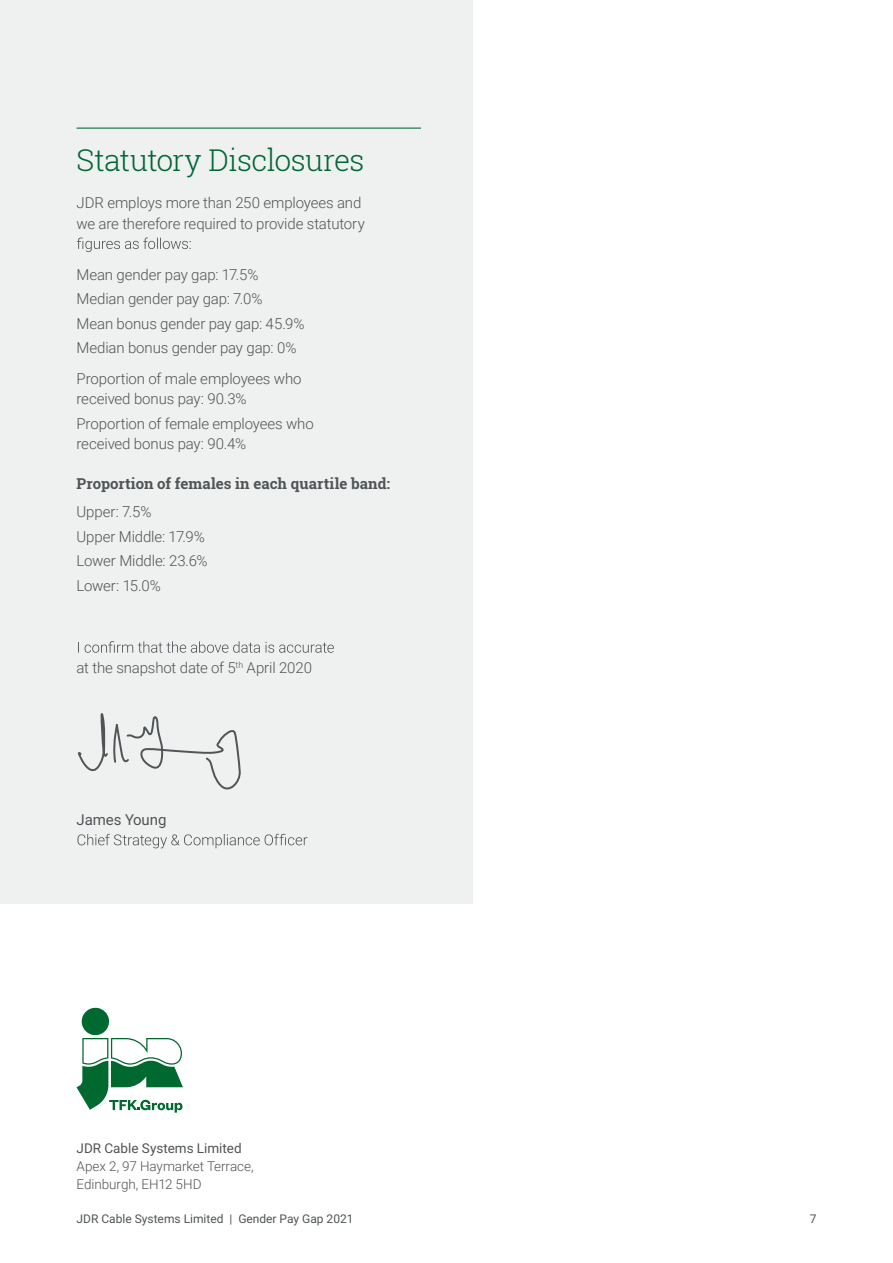
<style>
.page{position:relative;width:893px;height:1263px;background:#fff}
.page>*{position:absolute;margin:0;border:0;box-sizing:border-box;transform-origin:0 0}
.t1{font:300 30px "Roboto Slab";letter-spacing:-.02em;color:#063}
.t2{font:300 15px/24.5px "Roboto";letter-spacing:-.01em;color:#505456}
.t3{font:700 15px "Roboto Slab";color:#505456}
.t4{font:15px "Roboto";letter-spacing:-.005em;color:#505456}
.t5{font:300 13.5px/18px "Roboto";letter-spacing:-.005em;color:#505456}
.t6{font:13.5px "Roboto";color:#505456}
.t7{font:12px "Roboto";color:#505456}
</style>
<div class="page">
<div style="left:0;top:0;width:472px;height:904px;background:#eff0f0"></div>
<hr style="left:77px;top:128px;width:344px;height:1px;background:#063">
<svg style="left:77px;top:237px;width:114px;height:15px"></svg>
<svg style="left:78px;top:641px;width:256px;height:12px"></svg>
<svg style="left:77px;top:834px;width:230px;height:14px"></svg>
<svg style="left:79px;top:713px;width:162px;height:77px"></svg>
<svg style="left:77px;top:1007px;width:106px;height:106px"></svg>
<h1 class="t1" style="left:77px;top:140px;width:289px">Statutory Disclosures</h1>
<p class="t2" style="left:77px;top:192px;width:290px;line-height:20.2px">JDR employs more than 250 employees and we are therefore required to provide statutory</p>
<p class="t2" style="left:77px;top:262px;width:230px">Mean gender pay gap: 17.5%<br>Median gender pay gap: 7.0%<br>Mean bonus gender pay gap: 45.9%<br>Median bonus gender pay gap: 0%</p>
<p class="t2" style="left:77px;top:368px;width:227px;line-height:20.2px">Proportion of male employees who received bonus pay: 90.3%</p>
<p class="t2" style="left:77px;top:413px;width:239px;line-height:20.2px">Proportion of female employees who received bonus pay: 90.4%</p>
<p class="t3" style="left:77px;top:473px;width:315px">Proportion of females in each quartile band:</p>
<p class="t2" style="left:76px;top:499px;width:133px">Upper: 7.5%<br>Upper Middle: 17.9%<br>Lower Middle: 23.6%<br>Lower: 15.0%</p>
<p class="t2" style="left:77px;top:655px;width:237px">at the snapshot date of 5<sup>th</sup> April 2020</p>
<p class="t4" style="left:77px;top:809px;width:91px">James Young</p>
<p class="t6" style="left:77px;top:1138px;width:167px">JDR Cable Systems Limited</p>
<p class="t5" style="left:77px;top:1156px;width:179px">Apex 2, 97 Haymarket Terrace,<br>Edinburgh, EH12 5HD</p>
<p class="t7" style="left:77px;top:1211px;width:279px">JDR Cable Systems Limited | Gender Pay Gap 2021</p>
<p class="t7" style="left:810px;top:1211px;width:8px">7</p>
</div>
